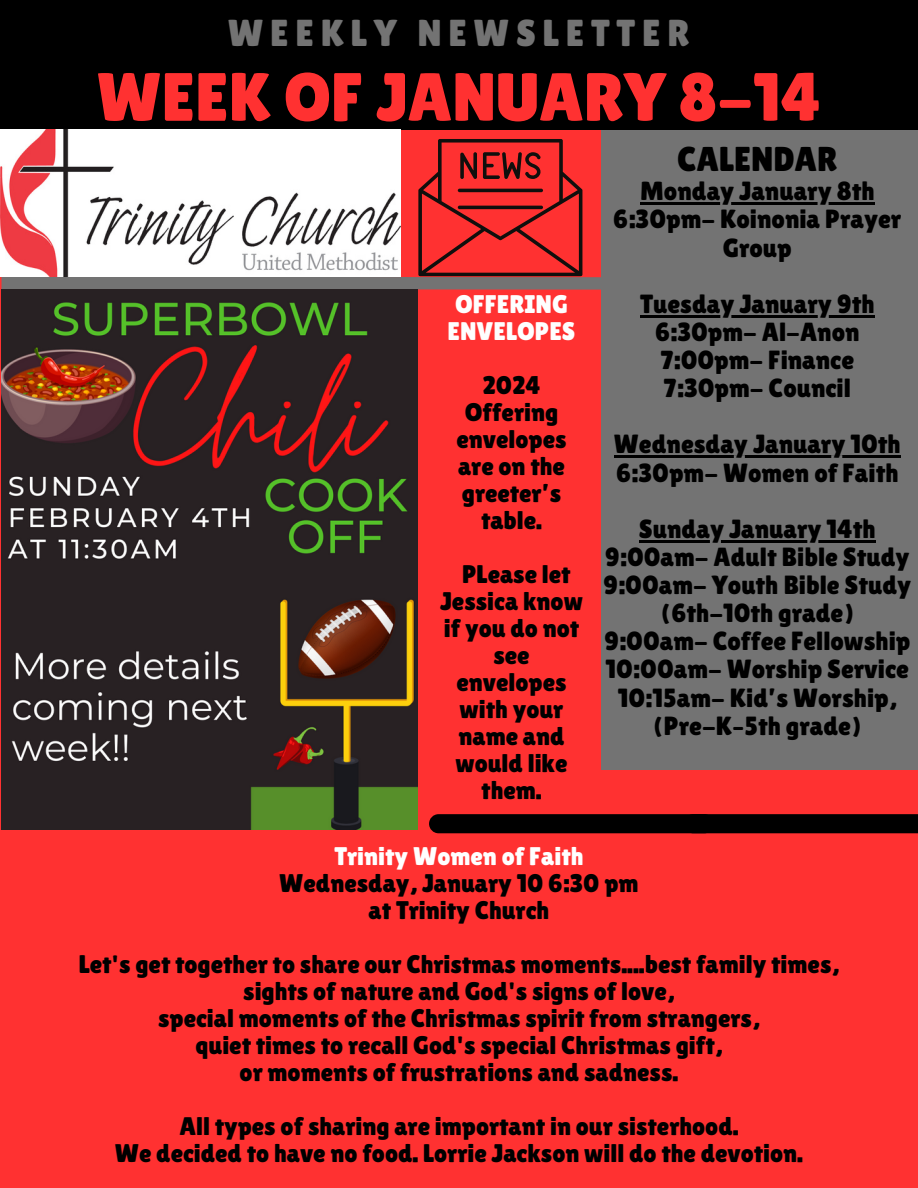
<style>
.page{position:relative;width:918px;height:1188px;background:#ff3131}
.page>*{position:absolute;margin:0;border:0;box-sizing:border-box;transform-origin:0 0}
.t1{font:68.1px "Lilita One";color:#ff3131}
.t2{font:37.5px "Lilita One";letter-spacing:.18em;color:#737373}
.t3{font:34.5px "Lilita One";color:#000}
.t4{font:26.25px/28.2px "Lilita One";color:#000;text-align:center}
.t5{font:25.5px/27px "Lilita One";color:#000;text-align:center}
.t6{font:25.5px "Lilita One";color:#fff}
.t7{font:25.5px/27px "Lilita One";color:#fefefe}
</style>
<div class="page">
<div style="left:0;top:0;width:918px;height:130px;background:#000"></div>
<div style="left:602px;top:130px;width:316px;height:640px;background:#737373"></div>
<div style="left:0;top:130px;width:401px;height:9px;background:#fff"></div>
<div style="left:429px;top:814px;width:285px;height:19px;background:#000;border-radius:10px"></div>
<svg style="left:0;top:139px;width:650px;height:157px"></svg>
<div style="left:684px;top:814px;width:234px;height:19px;background:#000"></div>
<img style="left:2px;top:290px;width:416px;height:540px">
<hr style="left:640px;top:203px;width:234px;height:2px;background:#000">
<hr style="left:640px;top:315px;width:235px;height:2px;background:#000">
<hr style="left:614px;top:456px;width:287px;height:2px;background:#000">
<hr style="left:639px;top:540px;width:237px;height:2px;background:#000">
<p class="t2" style="left:228px;top:11px;width:463px">WEEKLY NEWSLETTER</p>
<p class="t1" style="left:97px;top:58px;width:726px">WEEK OF JANUARY 8-14</p>
<p class="t7" style="left:448px;top:291px;width:129px">OFFERING<br>ENVELOPES</p>
<p class="t5" style="left:456px;top:372px;width:112px">2024<br>Offering envelopes are on the greeter’s table.</p>
<p class="t5" style="left:440px;top:561px;width:144px">PLease let<br>Jessica know if you do not see envelopes with your name and would like them.</p>
<p class="t3" style="left:677px;top:139px;width:162px">CALENDAR</p>
<p class="t4" style="left:640px;top:177px;width:236px">Monday January 8th</p>
<p class="t4" style="left:613px;top:205px;width:290px">6:30pm- Koinonia Prayer<br>Group</p>
<p class="t4" style="left:640px;top:290px;width:236px">Tuesday January 9th</p>
<p class="t4" style="left:655px;top:318px;width:206px">6:30pm- Al-Anon</p>
<p class="t4" style="left:660px;top:346px;width:195px">7:00pm- Finance</p>
<p class="t4" style="left:664px;top:374px;width:189px">7:30pm- Council</p>
<p class="t4" style="left:614px;top:430px;width:288px">Wednesday January 10th</p>
<p class="t4" style="left:616px;top:458px;width:284px">6:30pm- Women of Faith</p>
<p class="t4" style="left:639px;top:515px;width:238px">Sunday January 14th</p>
<p class="t4" style="left:605px;top:543px;width:306px">9:00am- Adult Bible Study</p>
<p class="t4" style="left:603px;top:571px;width:310px">9:00am- Youth Bible Study (6th-10th grade)</p>
<p class="t4" style="left:604px;top:627px;width:308px">9:00am- Coffee Fellowship</p>
<p class="t4" style="left:606px;top:655px;width:305px">10:00am- Worship Service</p>
<p class="t4" style="left:618px;top:683px;width:280px">10:15am- Kid’s Worship, (Pre-K–5th grade)</p>
<p class="t6" style="left:334px;top:842px;width:251px">Trinity Women of Faith</p>
<p class="t5" style="left:279px;top:870px;width:361px">Wednesday, January 10 6:30 pm</p>
<p class="t5" style="left:369px;top:897px;width:182px">at Trinity Church</p>
<p class="t5" style="left:79px;top:951px;width:762px">Let's get together to share our Christmas moments....best family times,</p>
<p class="t5" style="left:243px;top:978px;width:433px">sights of nature and God's signs of love,</p>
<p class="t5" style="left:158px;top:1005px;width:603px">special moments of the Christmas spirit from strangers,</p>
<p class="t5" style="left:195px;top:1032px;width:529px">quiet times to recall God's special Christmas gift,</p>
<p class="t5" style="left:240px;top:1059px;width:440px">or moments of frustrations and sadness.</p>
<p class="t5" style="left:179px;top:1113px;width:561px">All types of sharing are important in our sisterhood.</p>
<p class="t5" style="left:115px;top:1140px;width:690px">We decided to have no food. Lorrie Jackson will do the devotion.</p>
</div>
